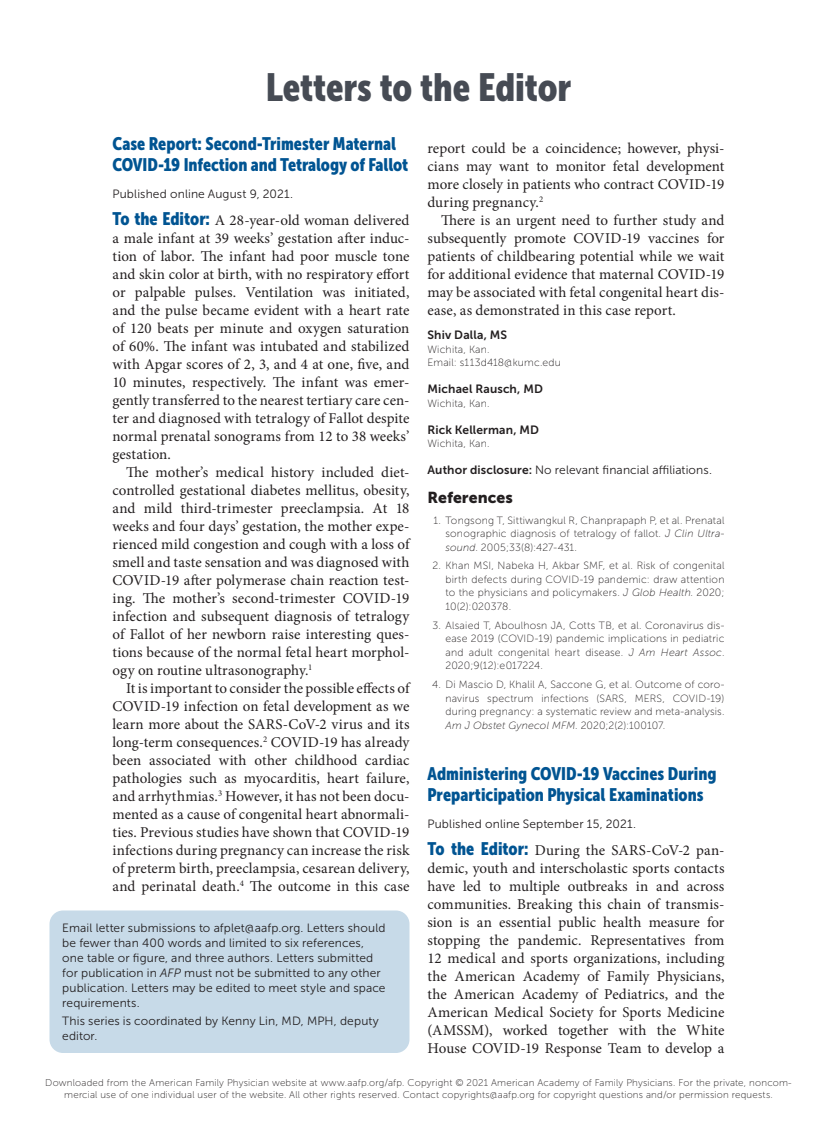
<style>
.page{position:relative;width:837px;height:1134px;background:#fff}
.page>*{position:absolute;margin:0;border:0;box-sizing:border-box;transform-origin:0 0}
.department_name{font:39px "Museo Sans Cond 900";letter-spacing:-.005em;color:#464b54}
.item_title{font:18px/21px "Museo Sans Cond 900";color:#005492}
.refs_head{font:15.75px "Museo Sans 900";letter-spacing:.005em;color:#231f20}
.body_text{font:15px/18px "Minion Pro";letter-spacing:.005em;color:#231f20;text-align:justify}
.to_the_editor{font:15px/18px "Minion Pro";color:#231f20;text-align:justify}
.t1{font:italic 12.75px "Minion Pro";letter-spacing:.01em;color:#231f20}
.t2{font:italic 600 12.75px "Minion Pro";letter-spacing:.015em;color:#231f20}
.t3{font:12.75px "Minion Pro";letter-spacing:.03em;color:#231f20}
.blurb{font:12px/15px "Museo Sans 300";letter-spacing:.01em;color:#231f20}
.byline_after{font:12px "Museo Sans 700";letter-spacing:.01em;color:#231f20}
.refs{font:10.5px/13.5px "Museo Sans 100";letter-spacing:.02em;color:#231f20;text-align:justify}
.byline_after_affil{font:10.5px/13.5px "Museo Sans 100";letter-spacing:.02em;color:#231f20}
.t4{font:9.75px/11.7px "Museo Sans 100";letter-spacing:.02em;color:#231f20;text-align:center}
.s1{font-family:"Museo Sans Cond 900";font-size:18px;color:#005492}
.s2{font-family:"Museo Sans 700"}
.s3{font-style:italic}
.s4{font-family:"Museo Sans 900";font-weight:400;font-style:normal;font-size:15px}
</style>
<div class="page">
<div style="left:50px;top:910px;width:360px;height:143px;background:#c7dae8;border-radius:14px"></div>
<p class="department_name" style="left:266px;top:65px;width:307px">Letters to the Editor</p>
<p class="item_title" style="left:112px;top:133px;width:297px">Case Report: Second-Trimester Maternal<br>COVID-19 Infection and Tetralogy of Fallot</p>
<p class="blurb" style="left:112px;top:186px;width:182px">Published online August 9, 2021.</p>
<p class="to_the_editor" style="left:112px;top:211px;width:299px"><span class="s1">To the Editor:</span> A 28-year-old woman delivered a male infant at 39 weeks’ gestation after induc&shy;tion of labor. The infant had poor muscle tone and skin color at birth, with no respiratory effort or palpable pulses. Ventilation was initiated, and the pulse became evident with a heart rate of 120 beats per minute and oxygen saturation of 60%. The infant was intubated and stabilized with Apgar scores of 2, 3, and 4 at one, five, and 10 minutes, respectively. The infant was emer&shy;gently transferred to the nearest tertiary care cen&shy;ter and diagnosed with tetralogy of Fallot despite normal prenatal sonograms from 12 to 38 weeks’ gestation.</p>
<p class="body_text" style="left:112px;top:463px;width:299px;text-indent:14px">The mother’s medical history included diet&shy;controlled gestational diabetes mellitus, obesity, and mild third-trimester preeclampsia. At 18 weeks and four days’ gestation, the mother expe&shy;rienced mild congestion and cough with a loss of smell and taste sensation and was diagnosed with COVID-19 after polymerase chain reaction test&shy;ing. The mother’s second-trimester COVID-19 infection and subsequent diagnosis of tetralogy of Fallot of her newborn raise interesting ques&shy;tions because of the normal fetal heart morphol&shy;ogy on routine ultrasonography.<sup>1</sup></p>
<p class="body_text" style="left:112px;top:679px;width:299px;text-indent:14px">It is important to consider the possible effects of COVID-19 infection on fetal development as we learn more about the SARS-CoV-2 virus and its long-term consequences.<sup>2</sup> COVID-19 has already been associated with other childhood cardiac pathologies such as myocarditis, heart failure, and arrhythmias.<sup>3</sup> However, it has not been docu&shy;mented as a cause of congenital heart abnormali&shy;ties. Previous studies have shown that COVID-19 infections during pregnancy can increase the risk of preterm birth, preeclampsia, cesarean delivery, and perinatal death.<sup>4</sup> The outcome in this case</p>
<p class="body_text" style="left:428px;top:139px;width:299px">report could be a coincidence; however, physi&shy;cians may want to monitor fetal development more closely in patients who contract COVID-19 during pregnancy.<sup>2</sup></p>
<p class="body_text" style="left:428px;top:211px;width:299px;text-indent:14px">There is an urgent need to further study and subsequently promote COVID-19 vaccines for patients of childbearing potential while we wait for additional evidence that maternal COVID-19 may be associated with fetal congenital heart dis&shy;ease, as demonstrated in this case report.</p>
<p class="byline_after" style="left:428px;top:328px;width:81px">Shiv Dalla, MS</p>
<p class="byline_after_affil" style="left:428px;top:342px;width:135px">Wichita, Kan.<br>Email: s113d418@kumc.edu</p>
<p class="byline_after" style="left:428px;top:382px;width:117px">Michael Rausch, MD</p>
<p class="byline_after_affil" style="left:428px;top:396px;width:64px">Wichita, Kan.</p>
<p class="byline_after" style="left:428px;top:423px;width:113px">Rick Kellerman, MD</p>
<p class="byline_after_affil" style="left:428px;top:437px;width:64px">Wichita, Kan.</p>
<p class="blurb" style="left:428px;top:462px;width:286px"><span class="s2">Author disclosure:</span> No relevant financial affiliations.</p>
<p class="refs_head" style="left:428px;top:488px;width:87px">References</p>
<p class="refs" style="left:446px;top:513px;width:281px;text-indent:-12px">1. Tongsong T, Sittiwangkul R, Chanprapaph P, et al. Prenatal sonographic diagnosis of tetralogy of fallot. <span class="s3">J Clin Ultra&shy;sound</span>. 2005;33(8):427-431.</p>
<p class="refs" style="left:446px;top:559px;width:281px;text-indent:-13px">2. Khan MSI, Nabeka H, Akbar SMF, et al. Risk of congenital birth defects during COVID-19 pandemic: draw attention to the physicians and policymakers. <span class="s3">J Glob Health</span>. 2020; 10(2):020378.</p>
<p class="refs" style="left:446px;top:619px;width:281px;text-indent:-13px">3. Alsaied T, Aboulhosn JA, Cotts TB, et al. Coronavirus dis&shy;ease 2019 (COVID-19) pandemic implications in pediatric and adult congenital heart disease. <span class="s3">J Am Heart Assoc</span>.<br>2020;9(12):e017224.</p>
<p class="refs" style="left:446px;top:678px;width:281px;text-indent:-13px">4. Di Mascio D, Khalil A, Saccone G, et al. Outcome of coro&shy;navirus spectrum infections (SARS, MERS, COVID-19) during pregnancy: a systematic review and meta-analysis.<br><span class="s3">Am J Obstet Gynecol MFM</span>. 2020;2(2):100107.</p>
<p class="item_title" style="left:428px;top:763px;width:291px">Administering COVID-19 Vaccines During<br>Preparticipation Physical Examinations</p>
<p class="blurb" style="left:428px;top:816px;width:210px">Published online September 15, 2021.</p>
<p class="to_the_editor" style="left:428px;top:841px;width:299px"><span class="s1">To the Editor:</span> During the SARS-CoV-2 pan&shy;demic, youth and interscholastic sports contacts have led to multiple outbreaks in and across communities. Breaking this chain of transmis&shy;sion is an essential public health measure for stopping the pandemic. Representatives from 12 medical and sports organizations, including the American Academy of Family Physicians, the American Academy of Pediatrics, and the American Medical Society for Sports Medicine (AMSSM), worked together with the White House COVID-19 Response Team to develop a</p>
<p class="blurb" style="left:62px;top:921px;width:325px">Email letter submissions to afplet@aafp.org. Letters should be fewer than 400 words and limited to six references, one table or figure, and three authors. Letters submitted for publication in <span class="s3">AFP</span> must not be submitted to any other publication. Letters may be edited to meet style and space requirements.</p>
<p class="blurb" style="left:62px;top:1014px;width:318px">This series is coordinated by Kenny Lin, MD, MPH, deputy editor.</p>
<p class="t4" style="left:45px;top:1077px;width:748px">Downloaded from the American Family Physician website at www.aafp.org/afp. Copyright © 2021 American Academy of Family Physicians. For the private, noncom&shy;mercial use of one individual user of the website. All other rights reserved. Contact copyrights@aafp.org for copyright questions and/or permission requests.</p>
<p class="t1" style="left:50px;top:1078px;width:201px">October 2021 ◆ Volume 104, Number 4</p>
<p class="t3" style="left:353px;top:1078px;width:96px">www.aafp.org/afp</p>
<p class="t2" style="left:608px;top:1077px;width:181px">American Family Physician <span class="s4">331</span></p>
</div>
